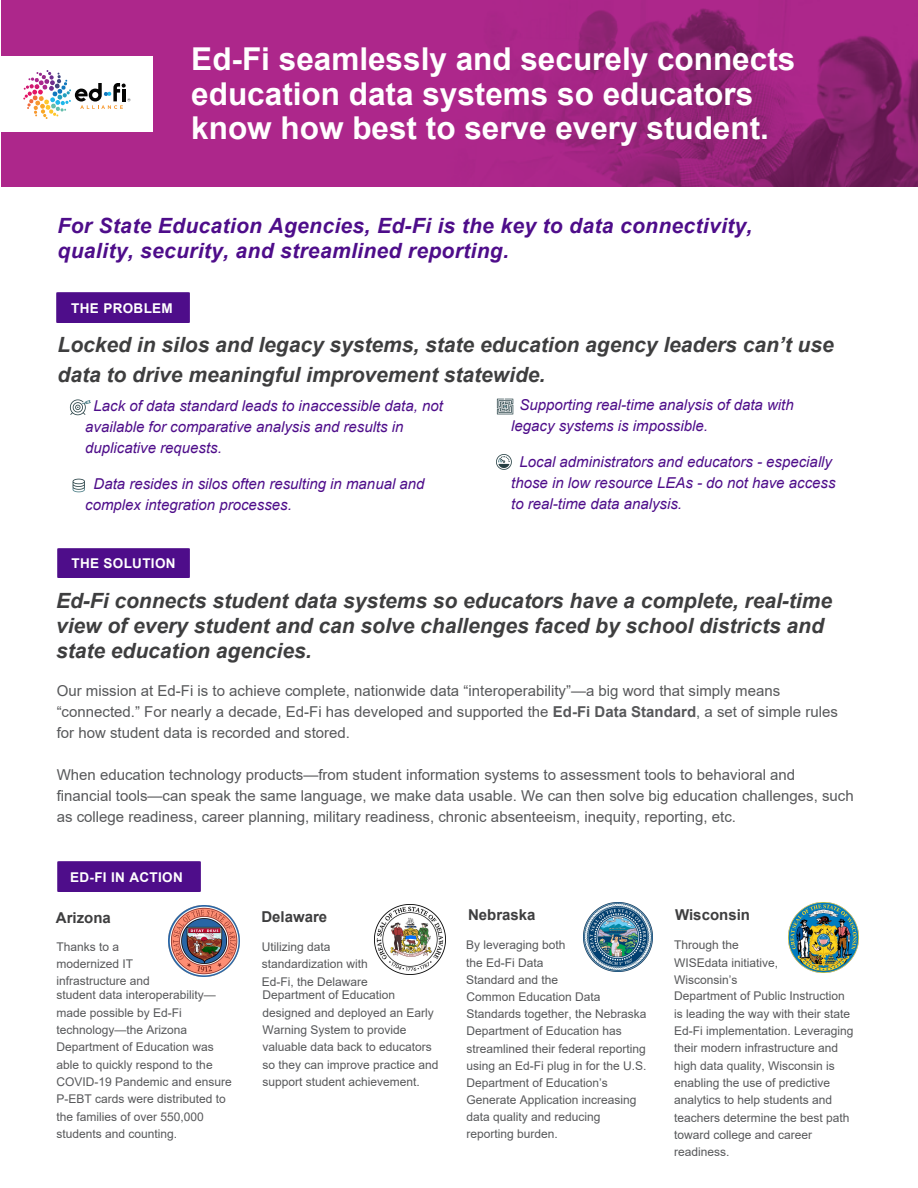
<style>
.page{position:relative;width:918px;height:1188px;background:#fff}
.page>*{position:absolute;margin:0;border:0;box-sizing:border-box;transform-origin:0 0}
.t1{font:700 31.5px/34.5px "Arial";color:#fff}
.t2{font:italic 700 21px/25.2px "Arial";color:#3e3e3f}
.t3{font:italic 700 21px/29.4px "Arial";color:#3e3e3f}
.t4{font:italic 700 21px/25.2px "Arial";letter-spacing:.015em;color:#4e0d8a}
.t5{font:15px/21px "Arial";color:#57585a}
.t6{font:italic 15px/21px "Arial";color:#4e0d8a}
.t7{font:italic 15px/21px "Arial";color:#4e0d8a}
.t8{font:700 15px "Arial";color:#3e3e3f}
.t9{font:700 13.5px "Arial";letter-spacing:.025em;color:#fff}
.t10{font:700 13.5px "Arial";letter-spacing:.025em;color:#fff}
.t11{font:12px/17.4px "Arial";color:#57585a}
.s1{font-style:inherit}
.s2{font-weight:700}
</style>
<div class="page">
<div style="left:57px;top:862px;width:143px;height:29px;background:#4e0d8a"></div>
<div style="left:58px;top:548px;width:132px;height:30px;background:#4e0d8a"></div>
<div style="left:57px;top:292px;width:132px;height:30px;background:#4e0d8a"></div>
<img style="left:1px;top:0;width:917px;height:187px">
<div style="left:0;top:57px;width:152px;height:75px;background:#fff"></div>
<svg style="left:23px;top:70px;width:107px;height:49px"></svg>
<img style="left:168px;top:905px;width:71px;height:72px">
<img style="left:375px;top:905px;width:70px;height:70px">
<img style="left:789px;top:903px;width:69px;height:69px">
<img style="left:584px;top:903px;width:68px;height:69px">
<img style="left:69px;top:399px;width:22px;height:17px">
<img style="left:72px;top:478px;width:13px;height:15px">
<img style="left:496px;top:454px;width:16px;height:16px">
<img style="left:496px;top:398px;width:18px;height:17px">
<p class="t1" style="left:191px;top:42px;width:606px">Ed-Fi seamlessly and securely connects education data systems so educators know how best to serve every student.</p>
<h2 class="t4" style="left:58px;top:213px;width:696px">For State Education Agencies, Ed-Fi is the key to data connectivity, quality, security, and streamlined reporting.</h2>
<p class="t9" style="left:71px;top:299px;width:103px">THE PROBLEM</p>
<p class="t3" style="left:58px;top:331px;width:778px">Locked in silos and legacy systems, state education agency leaders can’t use data to drive meaningful improvement <span class="s1">statewide.</span></p>
<p class="t6" style="left:85px;top:395px;width:359px;text-indent:8px">Lack of data standard leads to inaccessible data, not available for comparative analysis and results in duplicative requests.</p>
<p class="t6" style="left:85px;top:473px;width:341px;text-indent:8px"><span class="s1">Data resides in silos</span> often resulting in manual and complex <span class="s1">integration</span> processes<span class="s1">.</span></p>
<p class="t9" style="left:71px;top:554px;width:106px">THE SOLUTION</p>
<p class="t7" style="left:511px;top:395px;width:284px;text-indent:8px">Supporting real-time analysis of data with legacy systems is <span class="s1">impossible</span>.</p>
<p class="t6" style="left:511px;top:452px;width:326px;text-indent:8px">Local administrators and educators - especially those in low resource LEAs - do not have access to real-time data analysis.</p>
<p class="t2" style="left:56px;top:588px;width:778px">Ed-Fi connects student data systems so educators have a complete, real-time view of every student and can solve challenges faced by school districts and state education agencies.</p>
<p class="t5" style="left:57px;top:681px;width:783px">Our mission at Ed-Fi is to achieve complete, nationwide data “interoperability”—a big word that simply means “connected.” For nearly a decade, Ed-Fi has developed and supported the <span class="s2">Ed-Fi Data Standard</span>, a set of simple rules for how student data is recorded and stored.</p>
<p class="t5" style="left:57px;top:765px;width:799px">When education technology products—from student information systems to assessment tools to behavioral and financial tools—can speak the same language, we make data usable. We can then solve big education challenges, such as college readiness, career planning, military readiness, chronic absenteeism, inequity, reporting, etc.</p>
<p class="t10" style="left:70px;top:868px;width:114px">ED-FI IN ACTION</p>
<p class="t8" style="left:56px;top:907px;width:57px">Arizona</p>
<p class="t11" style="left:56px;top:938px;width:95px">Thanks to a modernized IT infrastructure and</p>
<p class="t11" style="left:262px;top:938px;width:108px">Utilizing data standardization with<br>Ed-Fi, the Delaware</p>
<p class="t11" style="left:466px;top:936px;width:182px">By leveraging both<br>the Ed-Fi <span class="s1">D</span>ata<br><span class="s1">S</span>tandard and the<br>Common Education Data<br>Standards together, the Nebraska<br>Department of Education has streamlined their federal reporting using an Ed-Fi plug in for the U.S.<br>Department of Education’s<br>Generate Application increasing data quality and reducing reporting burden.</p>
<p class="t11" style="left:674px;top:936px;width:106px">Through the<br>WISEdata initiative,<br>Wisconsin’s</p>
<p class="t8" style="left:261px;top:906px;width:67px">Delaware</p>
<p class="t8" style="left:468px;top:904px;width:69px">Nebraska</p>
<p class="t8" style="left:675px;top:904px;width:77px">Wisconsin</p>
<p class="t11" style="left:57px;top:986px;width:177px">student data interoperability— made possible by Ed-Fi technology—the Arizona<br>Department of Education was able to quickly respond to the<br>COVID-19 Pandemic and ensure<br>P-EBT cards were distributed to the families of over 550,000 students and counting.</p>
<p class="t11" style="left:262px;top:986px;width:178px">Department of Education designed and deployed an Early<br>Warning System to provide valuable data back to educators so they can improve practice and support student achievement.</p>
<p class="t11" style="left:674px;top:987px;width:181px">Department of Public Instruction is leading the way with their state<br>Ed-Fi implementation. Leveraging their modern infrastructure and high data quality, Wisconsin is enabling the use of predictive analytics to help students and teachers determine the best path toward college and career readiness.</p>
</div>
